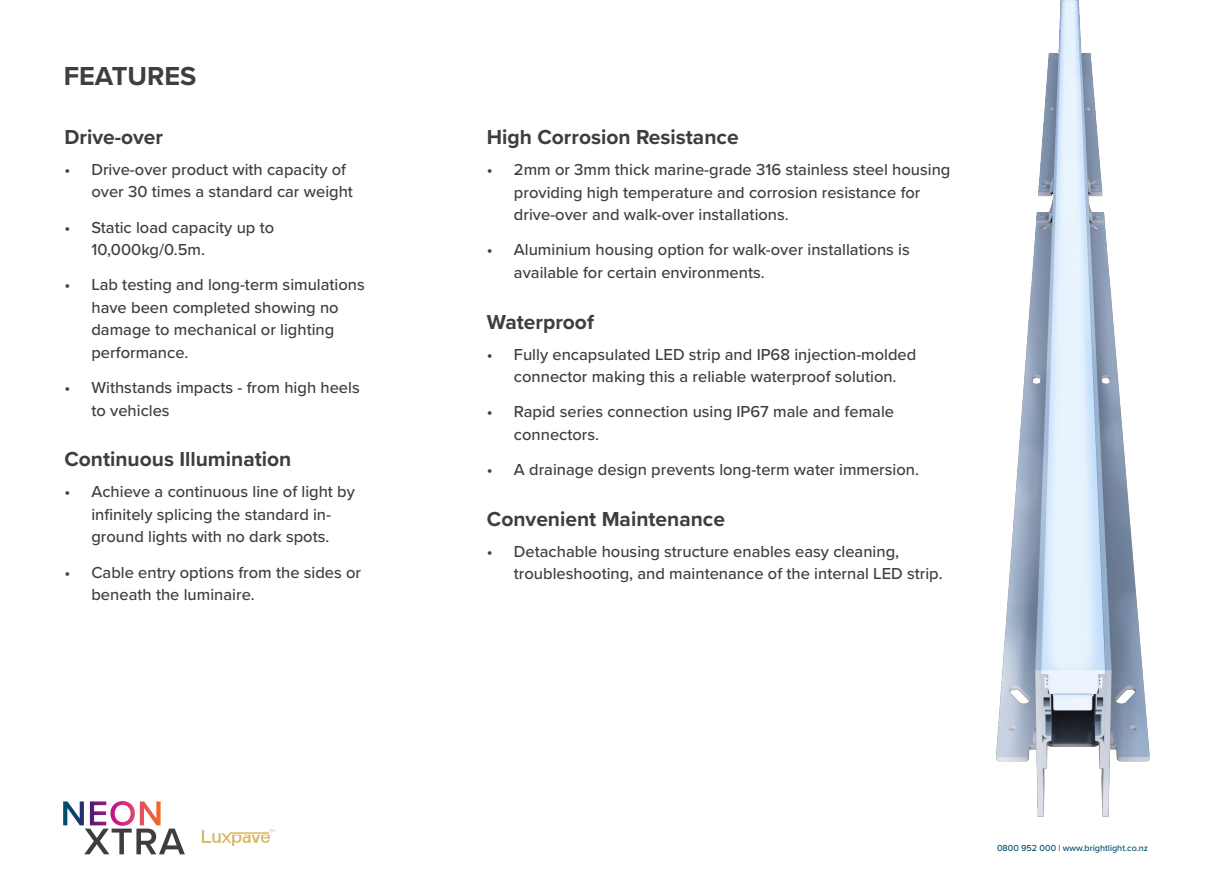
<style>
.page{position:relative;width:1212px;height:893px;background:#fff}
.page>*{position:absolute;margin:0;border:0;box-sizing:border-box;transform-origin:0 0}
.Page_Header{font:700 27px "Proxima Nova";color:#3e3e3f}
.SubHeader{font:700 21px "Proxima Nova";color:#3e3e3f}
.t1{font:500 16.5px/22.5px "Proxima Nova";color:#3e3e3f}
.t2{font:500 9px "Proxima Nova";color:#004f6b}
</style>
<div class="page">
<svg style="left:63px;top:801px;width:122px;height:53px"></svg>
<svg style="left:202px;top:829px;width:72px;height:17px"></svg>
<img style="left:996px;top:0;width:154px;height:816px">
<p class="Page_Header" style="left:64px;top:56px;width:134px">FEATURES</p>
<p class="SubHeader" style="left:64px;top:121px;width:100px">Drive-over</p>
<p class="t1" style="left:91px;top:158px;width:263px;text-indent:-27px">• Drive-over product with capacity of over 30 times a standard car weight</p>
<p class="t1" style="left:91px;top:215px;width:184px;text-indent:-27px">• Static load capacity up to<br>10,000kg/0.5m.</p>
<p class="t1" style="left:91px;top:273px;width:275px;text-indent:-27px">• Lab testing and long-term simulations have been completed showing no damage to mechanical or lighting performance.</p>
<p class="t1" style="left:91px;top:376px;width:270px;text-indent:-27px">• Withstands impacts - from high heels to vehicles</p>
<p class="SubHeader" style="left:64px;top:444px;width:228px">Continuous Illumination</p>
<p class="t1" style="left:64px;top:480px;width:292px;text-align:center">• Achieve a continuous line of light by infinitely splicing the standard in&shy;ground lights with no dark spots.</p>
<p class="t1" style="left:91px;top:560px;width:271px;text-indent:-27px">• Cable entry options from the sides or beneath the luminaire.</p>
<p class="SubHeader" style="left:487px;top:121px;width:253px">High Corrosion Resistance</p>
<p class="t1" style="left:514px;top:158px;width:438px;text-indent:-27px">• 2mm or 3mm thick marine-grade 316 stainless steel housing providing high temperature and corrosion resistance for drive-over and walk-over installations.</p>
<p class="t1" style="left:514px;top:238px;width:397px;text-indent:-27px">• Aluminium housing option for walk-over installations is available for certain environments.</p>
<p class="SubHeader" style="left:487px;top:306px;width:108px">Waterproof</p>
<p class="t1" style="left:487px;top:342px;width:431px;text-align:center">• Fully encapsulated LED strip and IP68 injection-molded connector making this a reliable waterproof solution.</p>
<p class="t1" style="left:514px;top:400px;width:382px;text-indent:-27px">• Rapid series connection using IP67 male and female connectors.</p>
<p class="t1" style="left:487px;top:458px;width:434px">• A drainage design prevents long-term water immersion.</p>
<p class="SubHeader" style="left:487px;top:503px;width:240px">Convenient Maintenance</p>
<p class="t1" style="left:514px;top:539px;width:430px;text-indent:-27px">• Detachable housing structure enables easy cleaning, troubleshooting, and maintenance of the internal LED strip.</p>
<p class="t2" style="left:997px;top:841px;width:153px">0800 952 000 | www.brightlight.co.nz</p>
</div>
